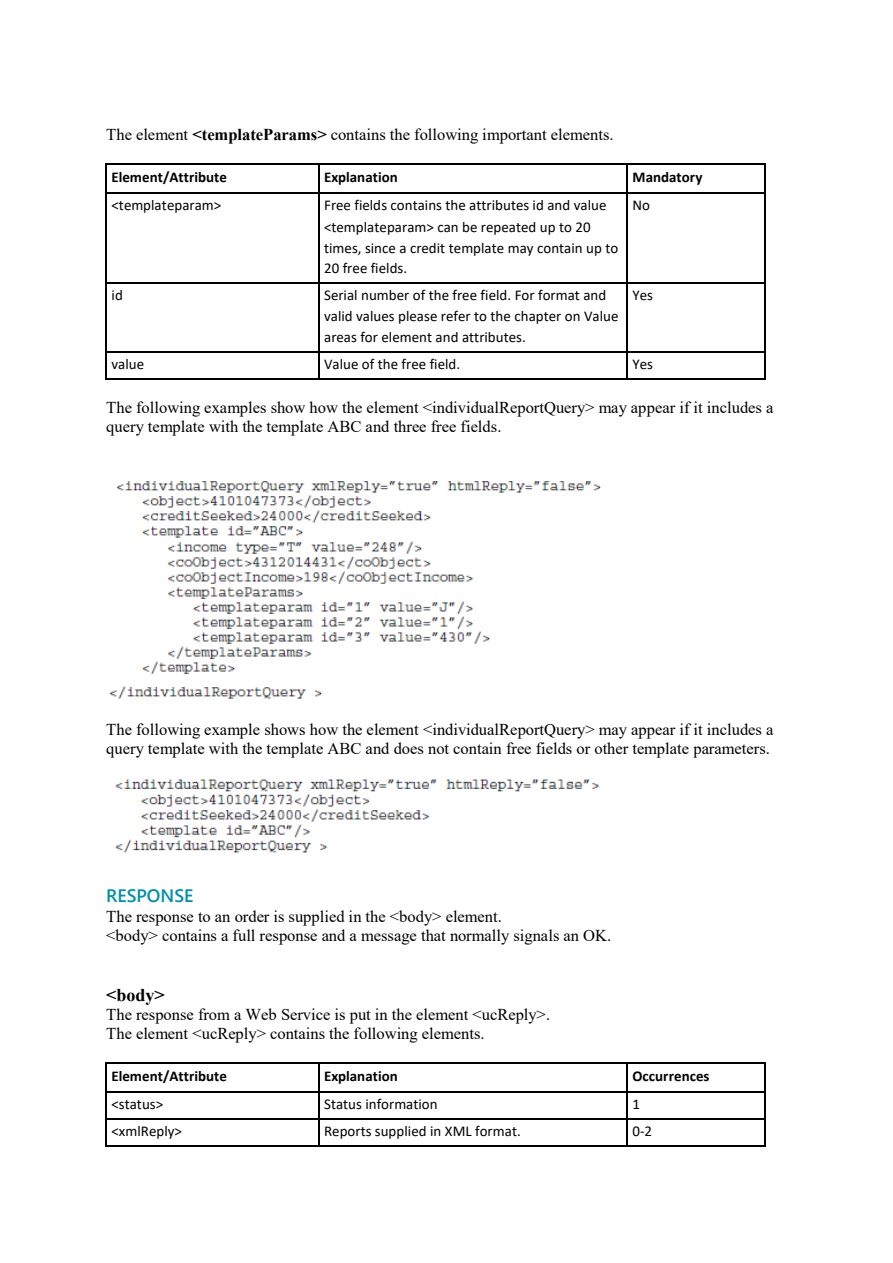
<style>
.page{position:relative;width:893px;height:1263px;background:#fff}
.page>*{position:absolute;margin:0;border:0;box-sizing:border-box;transform-origin:0 0}
.t1{font:600 18px "Segoe UI";letter-spacing:-.005em;color:#008faa}
.t2{font:700 18px "Times New Roman";color:#000}
.t3{font:16.5px/19px "Times New Roman";color:#000}
.t4{font:15px/21px "Calibri";color:#000}
.t5{font:700 15px "Calibri";letter-spacing:.005em;color:#000}
.s1{font-weight:700}
</style>
<div class="page">
<hr style="left:107px;top:163px;width:211px;height:1px;background:#000">
<hr style="left:319px;top:163px;width:308px;height:1px;background:#000">
<hr style="left:628px;top:163px;width:137px;height:1px;background:#000">
<svg style="left:106px;top:163px;width:1px;height:31px"></svg>
<hr style="left:107px;top:193px;width:211px;height:1px;background:#000">
<svg style="left:318px;top:163px;width:1px;height:31px"></svg>
<hr style="left:319px;top:193px;width:308px;height:1px;background:#000">
<svg style="left:627px;top:163px;width:1px;height:31px"></svg>
<hr style="left:628px;top:193px;width:137px;height:1px;background:#000">
<svg style="left:765px;top:163px;width:1px;height:31px"></svg>
<hr style="left:106px;top:194px;width:1px;height:88px;background:#000">
<hr style="left:318px;top:194px;width:1px;height:88px;background:#000">
<hr style="left:627px;top:194px;width:1px;height:88px;background:#000">
<hr style="left:765px;top:194px;width:1px;height:88px;background:#000">
<hr style="left:107px;top:282px;width:211px;height:2px;background:#000">
<hr style="left:319px;top:282px;width:308px;height:2px;background:#000">
<hr style="left:628px;top:282px;width:137px;height:2px;background:#000">
<hr style="left:106px;top:283px;width:1px;height:68px;background:#000">
<hr style="left:318px;top:283px;width:1px;height:68px;background:#000">
<hr style="left:627px;top:283px;width:1px;height:68px;background:#000">
<hr style="left:765px;top:283px;width:1px;height:68px;background:#000">
<hr style="left:107px;top:351px;width:211px;height:1px;background:#000">
<hr style="left:319px;top:351px;width:308px;height:1px;background:#000">
<hr style="left:628px;top:351px;width:137px;height:1px;background:#000">
<svg style="left:106px;top:351px;width:1px;height:28px"></svg>
<hr style="left:107px;top:378px;width:211px;height:1px;background:#000">
<svg style="left:318px;top:351px;width:1px;height:28px"></svg>
<hr style="left:319px;top:378px;width:308px;height:1px;background:#000">
<svg style="left:627px;top:351px;width:1px;height:28px"></svg>
<hr style="left:628px;top:378px;width:137px;height:1px;background:#000">
<svg style="left:765px;top:351px;width:1px;height:28px"></svg>
<img style="left:116px;top:481px;width:486px;height:193px">
<img style="left:109px;top:686px;width:214px;height:13px">
<img style="left:115px;top:779px;width:485px;height:74px">
<hr style="left:107px;top:1062px;width:211px;height:1px;background:#000">
<hr style="left:319px;top:1062px;width:308px;height:1px;background:#000">
<hr style="left:628px;top:1062px;width:137px;height:1px;background:#000">
<hr style="left:107px;top:1092px;width:211px;height:1px;background:#000">
<hr style="left:319px;top:1092px;width:308px;height:1px;background:#000">
<hr style="left:628px;top:1092px;width:137px;height:1px;background:#000">
<hr style="left:107px;top:1118px;width:211px;height:1px;background:#000">
<hr style="left:319px;top:1118px;width:308px;height:1px;background:#000">
<hr style="left:628px;top:1118px;width:137px;height:1px;background:#000">
<svg style="left:106px;top:1062px;width:1px;height:84px"></svg>
<hr style="left:107px;top:1145px;width:211px;height:1px;background:#000">
<svg style="left:318px;top:1062px;width:1px;height:84px"></svg>
<hr style="left:319px;top:1145px;width:308px;height:1px;background:#000">
<svg style="left:627px;top:1062px;width:1px;height:84px"></svg>
<hr style="left:628px;top:1145px;width:137px;height:1px;background:#000">
<svg style="left:765px;top:1062px;width:1px;height:84px"></svg>
<p class="t3" style="left:106px;top:125px;width:509px">The element <span class="s1">&lt;templateParams&gt;</span> contains the following important elements.</p>
<p class="t5" style="left:112px;top:167px;width:117px">Element/Attribute</p>
<p class="t5" style="left:324px;top:167px;width:75px">Explanation</p>
<p class="t5" style="left:633px;top:167px;width:71px">Mandatory</p>
<p class="t4" style="left:112px;top:194px;width:111px">&lt;templateparam&gt;</p>
<p class="t4" style="left:324px;top:194px;width:296px">Free fields contains the attributes id and value &lt;templateparam&gt; can be repeated up to 20 times, since a credit template may contain up to 20 free fields.</p>
<p class="t4" style="left:633px;top:194px;width:19px">No</p>
<p class="t4" style="left:112px;top:284px;width:13px">id</p>
<p class="t4" style="left:324px;top:284px;width:296px">Serial number of the free field. For format and valid values please refer to the chapter on Value areas for element and attributes.</p>
<p class="t4" style="left:633px;top:284px;width:22px">Yes</p>
<p class="t4" style="left:112px;top:353px;width:34px">value</p>
<p class="t4" style="left:324px;top:353px;width:138px">Value of the free field.</p>
<p class="t4" style="left:633px;top:353px;width:22px">Yes</p>
<p class="t3" style="left:106px;top:397px;width:669px">The following examples show how the element &lt;individualReportQuery&gt; may appear if it includes a query template with the template ABC and three free fields.</p>
<p class="t3" style="left:106px;top:719px;width:669px">The following example shows how the element &lt;individualReportQuery&gt; may appear if it includes a query template with the template ABC and does not contain free fields or other template parameters.</p>
<p class="t1" style="left:106px;top:881px;width:89px">RESPONSE</p>
<p class="t3" style="left:106px;top:906px;width:397px">The response to an order is supplied in the &lt;body&gt; element.</p>
<p class="t3" style="left:106px;top:925px;width:507px">&lt;body&gt; contains a full response and a message that normally signals an OK.</p>
<p class="t2" style="left:106px;top:982px;width:60px">&lt;body&gt;</p>
<p class="t3" style="left:106px;top:1005px;width:445px">The response from a Web Service is put in the element &lt;ucReply&gt;.</p>
<p class="t3" style="left:106px;top:1024px;width:380px">The element &lt;ucReply&gt; contains the following elements.</p>
<p class="t5" style="left:112px;top:1066px;width:117px">Element/Attribute</p>
<p class="t5" style="left:324px;top:1066px;width:75px">Explanation</p>
<p class="t5" style="left:633px;top:1066px;width:79px">Occurrences</p>
<p class="t4" style="left:112px;top:1093px;width:53px">&lt;status&gt;</p>
<p class="t4" style="left:324px;top:1093px;width:115px">Status information</p>
<p class="t4" style="left:633px;top:1093px;width:9px">1</p>
<p class="t4" style="left:112px;top:1120px;width:72px">&lt;xmlReply&gt;</p>
<p class="t4" style="left:324px;top:1120px;width:198px">Reports supplied in XML format.</p>
<p class="t4" style="left:633px;top:1120px;width:21px">0-2</p>
</div>
